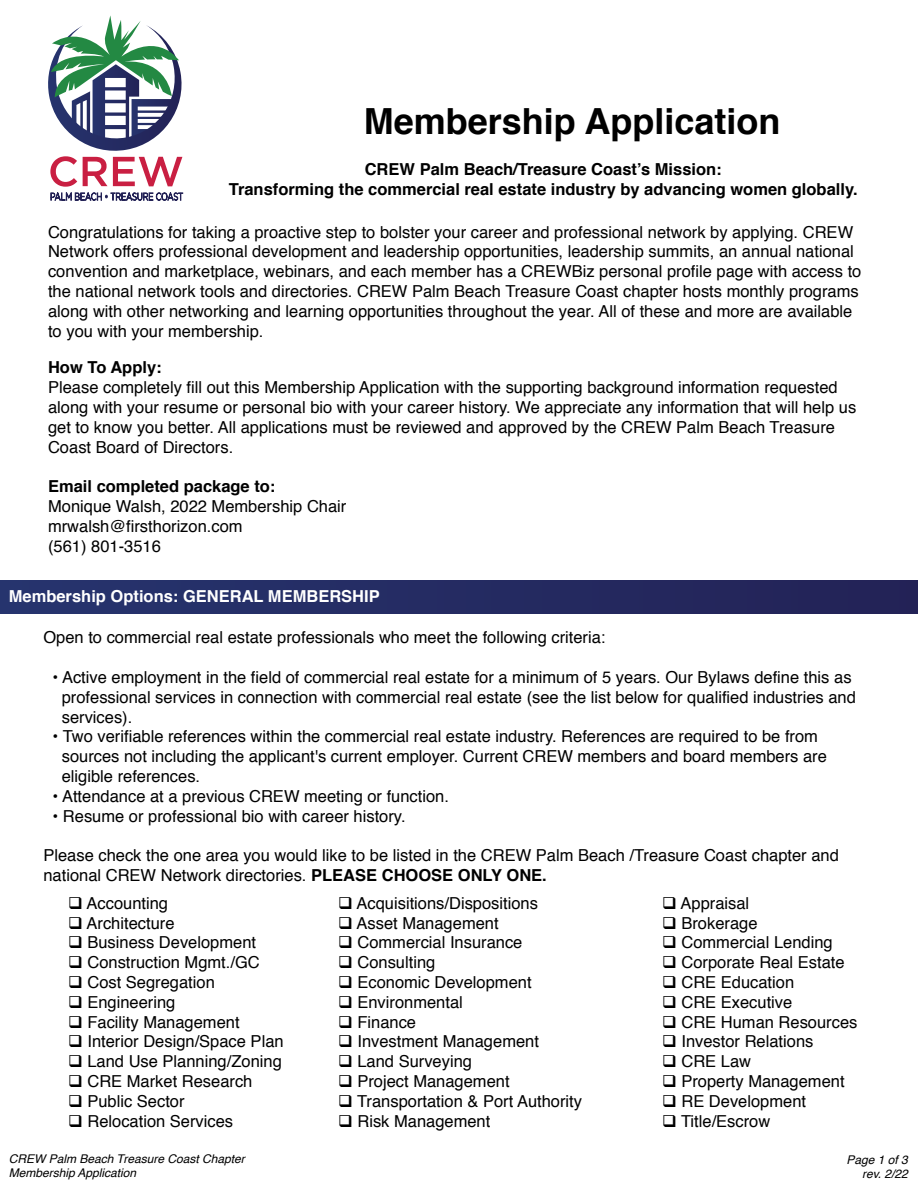
<style>
.page{position:relative;width:918px;height:1188px;background:#fff}
.page>*{position:absolute;margin:0;border:0;box-sizing:border-box;transform-origin:0 0}
.t1{font:700 36px "Helvetica";color:#000}
.t2{font:16.5px/19.8px "Helvetica";color:#000}
.t3{font:700 16.5px/19.8px "Helvetica";color:#000;text-align:center}
.t4{font:700 16.5px "Helvetica";color:#fff}
.t5{font:italic 12px/14.4px "Helvetica";color:#000;text-align:right}
.s1{font-weight:700}
</style>
<div class="page">
<div style="left:0;top:581px;width:918px;height:33px;background:#252b62"></div>
<svg style="left:48px;top:15px;width:136px;height:186px"></svg>
<h1 class="t1" style="left:364px;top:92px;width:418px">Membership Application</h1>
<p class="t3" style="left:229px;top:159px;width:630px">CREW Palm Beach/Treasure Coast’s Mission:<br>Transforming the commercial real estate industry by advancing women globally.</p>
<p class="t2" style="left:48px;top:222px;width:815px">Congratulations for taking a proactive step to bolster your career and professional network by applying. CREW Network offers professional development and leadership opportunities, leadership summits, an annual national convention and marketplace, webinars, and each member has a CREWBiz personal profile page with access to the national network tools and directories. CREW Palm Beach Treasure Coast chapter hosts monthly programs along with other networking and learning opportunities throughout the year. All of these and more are available to you with your membership.</p>
<p class="t3" style="left:48px;top:358px;width:115px">How To Apply:</p>
<p class="t2" style="left:48px;top:378px;width:810px">Please completely fill out this Membership Application with the supporting background information requested along with your resume or personal bio with your career history. We appreciate any information that will help us get to know you better. All applications must be reviewed and approved by the CREW Palm Beach Treasure Coast Board of Directors.</p>
<p class="t3" style="left:48px;top:477px;width:229px">Email completed package to:</p>
<p class="t2" style="left:48px;top:497px;width:300px">Monique Walsh, 2022 Membership Chair mrwalsh@firsthorizon.com<br>(561) 801-3516</p>
<p class="t4" style="left:9px;top:583px;width:372px">Membership Options: GENERAL MEMBERSHIP</p>
<p class="t2" style="left:43px;top:628px;width:564px">Open to commercial real estate professionals who meet the following criteria:</p>
<p class="t2" style="left:62px;top:668px;width:796px;text-indent:-9px">• Active employment in the field of commercial real estate for a minimum of 5 years. Our Bylaws define this as professional services in connection with commercial real estate (see the list below for qualified industries and services).  </p>
<p class="t2" style="left:62px;top:727px;width:767px;text-indent:-9px">• Two verifiable references within the commercial real estate industry. References are required to be from sources not including the applicant's current employer. Current CREW members and board members are eligible references.  </p>
<p class="t2" style="left:53px;top:787px;width:403px">• Attendance at a previous CREW meeting or function.  </p>
<p class="t2" style="left:53px;top:806px;width:355px">• Resume or professional bio with career history.</p>
<p class="t2" style="left:43px;top:846px;width:797px">Please check the one area you would like to be listed in the CREW Palm Beach /Treasure Coast chapter and national CREW Network directories. <span class="s1">PLEASE CHOOSE ONLY ONE.</span></p>
<p class="t2" style="left:68px;top:894px;width:102px">❑ Accounting</p>
<p class="t2" style="left:338px;top:894px;width:201px">❑ Acquisitions/Dispositions</p>
<p class="t2" style="left:662px;top:894px;width:89px">❑ Appraisal</p>
<p class="t2" style="left:68px;top:913px;width:108px">❑ Architecture</p>
<p class="t2" style="left:338px;top:913px;width:162px">❑ Asset Management</p>
<p class="t2" style="left:662px;top:913px;width:97px">❑ Brokerage</p>
<p class="t2" style="left:68px;top:933px;width:190px">❑ Business Development</p>
<p class="t2" style="left:338px;top:933px;width:186px">❑ Commercial Insurance</p>
<p class="t2" style="left:662px;top:933px;width:172px">❑ Commercial Lending</p>
<p class="t2" style="left:68px;top:953px;width:193px">❑ Construction Mgmt./GC</p>
<p class="t2" style="left:338px;top:953px;width:99px">❑ Consulting</p>
<p class="t2" style="left:662px;top:953px;width:184px">❑ Corporate Real Estate</p>
<p class="t2" style="left:68px;top:973px;width:148px">❑ Cost Segregation</p>
<p class="t2" style="left:338px;top:973px;width:195px">❑ Economic Development</p>
<p class="t2" style="left:662px;top:973px;width:134px">❑ CRE Education</p>
<p class="t2" style="left:68px;top:993px;width:109px">❑ Engineering</p>
<p class="t2" style="left:338px;top:993px;width:126px">❑ Environmental</p>
<p class="t2" style="left:662px;top:993px;width:132px">❑ CRE Executive</p>
<p class="t2" style="left:68px;top:1012px;width:173px">❑ Facility Management</p>
<p class="t2" style="left:338px;top:1012px;width:79px">❑ Finance</p>
<p class="t2" style="left:662px;top:1012px;width:197px">❑ CRE Human Resources</p>
<p class="t2" style="left:68px;top:1032px;width:217px">❑ Interior Design/Space Plan</p>
<p class="t2" style="left:338px;top:1032px;width:202px">❑ Investment Management</p>
<p class="t2" style="left:662px;top:1032px;width:153px">❑ Investor Relations</p>
<p class="t2" style="left:68px;top:1052px;width:215px">❑ Land Use Planning/Zoning</p>
<p class="t2" style="left:338px;top:1052px;width:135px">❑ Land Surveying</p>
<p class="t2" style="left:662px;top:1052px;width:90px">❑ CRE Law</p>
<p class="t2" style="left:68px;top:1072px;width:186px">❑ CRE Market Research</p>
<p class="t2" style="left:338px;top:1072px;width:173px">❑ Project Management</p>
<p class="t2" style="left:662px;top:1072px;width:184px">❑ Property Management</p>
<p class="t2" style="left:68px;top:1092px;width:118px">❑ Public Sector</p>
<p class="t2" style="left:338px;top:1092px;width:246px">❑ Transportation &amp; Port Authority</p>
<p class="t2" style="left:662px;top:1092px;width:145px">❑ RE Development</p>
<p class="t2" style="left:68px;top:1111px;width:167px">❑ Relocation Services</p>
<p class="t2" style="left:338px;top:1111px;width:154px">❑ Risk Management</p>
<p class="t2" style="left:662px;top:1111px;width:110px">❑ Title/Escrow</p>
<p class="t5" style="left:9px;top:1152px;width:238px;text-align:left">CREW Palm Beach Treasure Coast Chapter<br>Membership Application</p>
<p class="t5" style="left:847px;top:1153px;width:63px">Page 1 of 3 rev. 2/22</p>
</div>
